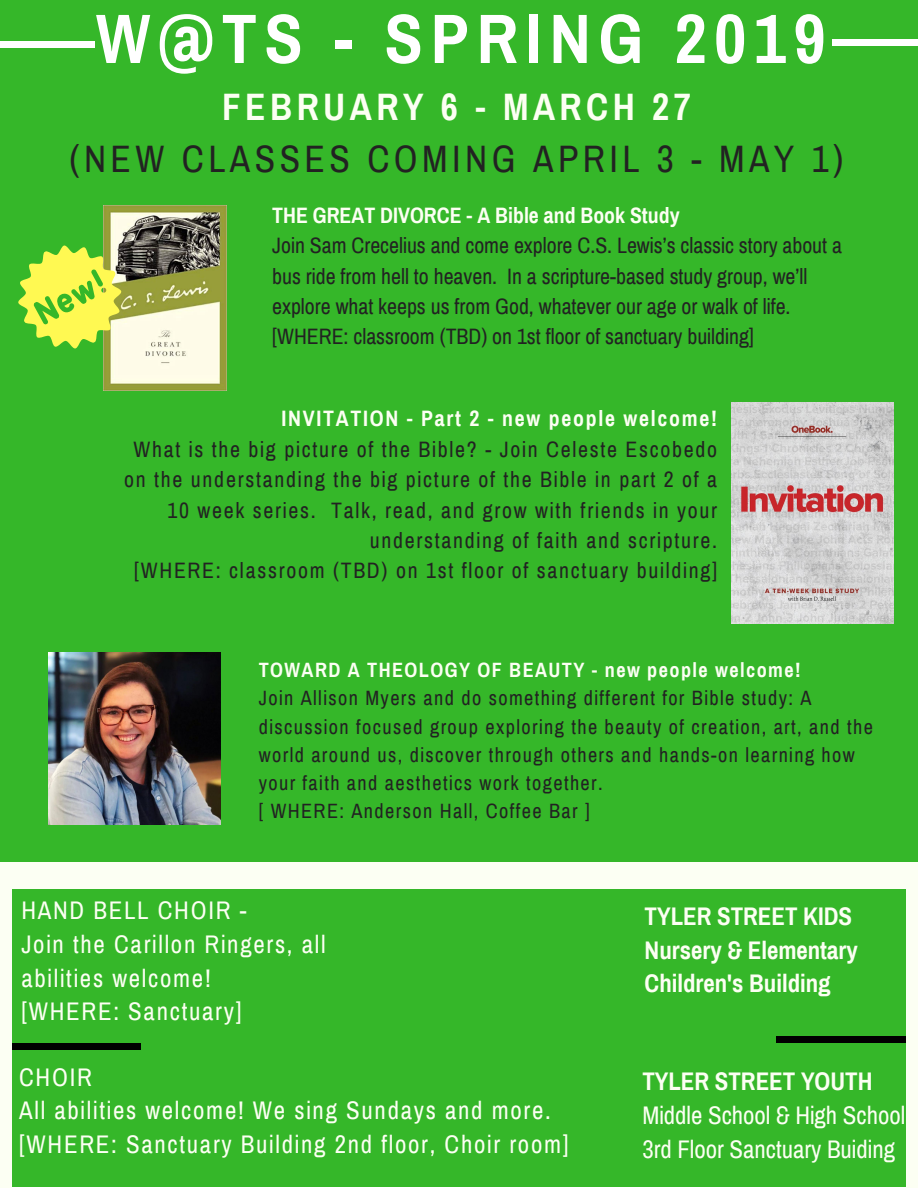
<style>
.page{position:relative;width:918px;height:1188px;background:#fff}
.page>*{position:absolute;margin:0;border:0;box-sizing:border-box;transform-origin:0 0}
.t1{font:700 70.05px "Archivo Narrow";letter-spacing:.11em;color:#fff}
.t2{font:37.35px "Archivo Narrow";letter-spacing:.12em;color:#222}
.t3{font:700 37.35px "Archivo Narrow";letter-spacing:.12em;color:#fcfff3}
.t4{font:24.9px/33.8px "Archivo Narrow";letter-spacing:.07em;color:#fcfff3}
.t5{font:700 24.9px/33.8px "Archivo Narrow";color:#fcfff3}
.t6{font:24.9px/33.8px "Archivo Narrow";color:#fcfff3}
.t7{font:21.75px/30.3px "Archivo Narrow";letter-spacing:.08em;color:#222;text-align:right}
.t8{font:21.75px/30.3px "Archivo Narrow";color:#222}
.t9{font:700 21.75px "Archivo Narrow";letter-spacing:.08em;color:#fcfff3}
.t10{font:700 21.75px "Archivo Narrow";color:#fcfff3}
.t11{font:20.25px/28.2px "Archivo Narrow";letter-spacing:.07em;color:#222}
.t12{font:700 20.25px "Archivo Narrow";letter-spacing:.07em;color:#fcfff3}
</style>
<div class="page">
<div style="left:0;top:0;width:918px;height:1187px;background:#35b729"></div>
<div style="left:833px;top:40px;width:85px;height:6px;background:#fff"></div>
<div style="left:0;top:41px;width:94px;height:6px;background:#fff"></div>
<div style="left:0;top:1043px;width:140px;height:7px;background:#000"></div>
<div style="left:776px;top:1036px;width:141px;height:7px;background:#000"></div>
<div style="left:0;top:887px;width:12px;height:301px;background:#fcfff3"></div>
<div style="left:906px;top:887px;width:12px;height:301px;background:#fcfff3"></div>
<div style="left:906px;top:862px;width:12px;height:26px;background:#fcfff3"></div>
<div style="left:0;top:862px;width:12px;height:26px;background:#fcfff3"></div>
<div style="left:10px;top:862px;width:898px;height:26px;background:#fcfff3"></div>
<img style="left:731px;top:403px;width:162px;height:220px">
<img style="left:48px;top:652px;width:172px;height:173px">
<img style="left:104px;top:206px;width:122px;height:184px">
<svg style="left:18px;top:227px;width:122px;height:140px"></svg>
<h1 class="t1" style="left:96px;top:1px;width:731px">W@TS - SPRING 2019</h1>
<h2 class="t3" style="left:222px;top:88px;width:470px">FEBRUARY 6 - MARCH 27</h2>
<h2 class="t2" style="left:69px;top:139px;width:776px">(NEW CLASSES COMING APRIL 3 - MAY 1)</h2>
<p class="t10" style="left:272px;top:204px;width:409px">THE GREAT DIVORCE - A Bible and Book Study</p>
<p class="t8" style="left:272px;top:231px;width:571px">Join Sam Crecelius and come explore C.S. Lewis’s classic story about a bus ride from hell to heaven. In a scripture-based study group, we’ll explore what keeps us from God, whatever our age or walk of life. [WHERE: classroom (TBD) on 1st floor of sanctuary building]</p>
<p class="t9" style="left:282px;top:407px;width:437px">INVITATION - Part 2 - new people welcome!</p>
<p class="t7" style="left:124px;top:434px;width:594px">What is the big picture of the Bible? - Join Celeste Escobedo on the understanding the big picture of the Bible in part 2 of a 10 week series. Talk, read, and grow with friends in your understanding of faith and scripture.<br>[WHERE: classroom (TBD) on 1st floor of sanctuary building]</p>
<p class="t12" style="left:259px;top:659px;width:543px">TOWARD A THEOLOGY OF BEAUTY - new people welcome!</p>
<p class="t11" style="left:259px;top:685px;width:616px">Join Allison Myers and do something different for Bible study: A discussion focused group exploring the beauty of creation, art, and the world around us, discover through others and hands-on learning how your faith and aesthetics work together.<br>[ WHERE: Anderson Hall, Coffee Bar ]</p>
<p class="t4" style="left:21px;top:894px;width:306px">HAND BELL CHOIR -<br>Join the Carillon Ringers, all abilities welcome!<br>[WHERE: Sanctuary]</p>
<p class="t4" style="left:19px;top:1060px;width:551px">CHOIR<br>All abilities welcome! We sing Sundays and more. [WHERE: Sanctuary Building 2nd floor, Choir room]</p>
<p class="t5" style="left:645px;top:900px;width:215px">TYLER STREET KIDS<br>Nursery &amp; Elementary<br>Children's Building</p>
<p class="t5" style="left:642px;top:1065px;width:232px">TYLER STREET YOUTH</p>
<p class="t6" style="left:642px;top:1099px;width:264px">Middle School &amp; High School<br>3rd Floor Sanctuary Buiding</p>
</div>
